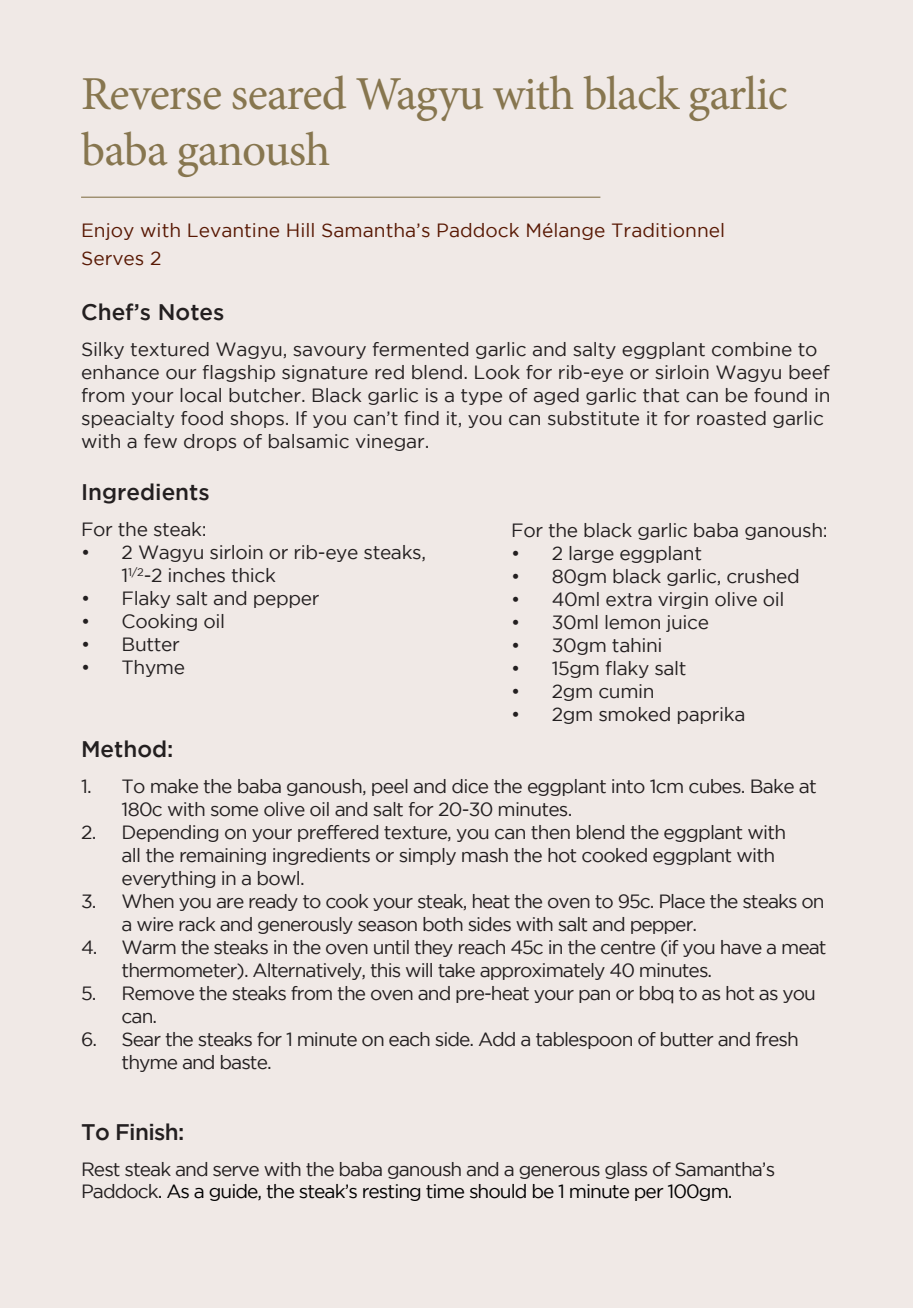
<style>
.page{position:relative;width:913px;height:1308px;background:#fff}
.page>*{position:absolute;margin:0;border:0;box-sizing:border-box;transform-origin:0 0}
.t1{font:47.25px/56.7px "Minion Pro";letter-spacing:-.02em;color:#87764f}
.HEADING{font:500 22.5px "Gotham";color:#231f20}
.HEADING-2{font:500 22.5px "Gotham";letter-spacing:-.03em;color:#231f20}
.t2{font:19.12px/22.9px "Gotham";letter-spacing:-.04em;color:#231f20}
.t3{font:19.12px/22.9px "Gotham";letter-spacing:-.01em;color:#231f20}
.t4{font:19.12px/22.9px "Gotham";letter-spacing:-.02em;color:#231f20}
.t5{font:19.12px "Gotham";color:#581803}
.s1{color:#000}
</style>
<div class="page">
<div style="left:0;top:0;width:912px;height:1307px;background:#f0e9e6"></div>
<hr style="left:81px;top:197px;width:519px;height:1px;background:#87764f">
<p class="t1" style="left:81px;top:65px;width:708px">Reverse seared Wagyu with black garlic baba ganoush</p>
<p class="t5" style="left:81px;top:220px;width:645px">Enjoy with Levantine Hill Samantha’s Paddock Mélange Traditionnel</p>
<p class="t5" style="left:81px;top:247px;width:82px">Serves 2</p>
<p class="HEADING" style="left:81px;top:299px;width:145px">Chef’s Notes</p>
<p class="t3" style="left:81px;top:337px;width:750px">Silky textured Wagyu, savoury fermented garlic and salty eggplant combine to enhance our flagship signature red blend. Look for rib-eye or sirloin Wagyu beef from your local butcher. Black garlic is a type of aged garlic that can be found in speacialty food shops. If you can’t find it, you can substitute it for roasted garlic with a few drops of balsamic vinegar.</p>
<p class="HEADING" style="left:81px;top:479px;width:130px">Ingredients</p>
<p class="t4" style="left:81px;top:517px;width:127px">For the steak:</p>
<p class="t4" style="left:122px;top:540px;width:306px;text-indent:-40px">• 2 Wagyu sirloin or rib-eye steaks,<br>1<sup>1/2</sup>-2 inches thick</p>
<p class="t4" style="left:81px;top:586px;width:240px">• Flaky salt and pepper</p>
<p class="t4" style="left:81px;top:609px;width:146px">• Cooking oil</p>
<p class="t2" style="left:81px;top:632px;width:100px">• Butter</p>
<p class="t2" style="left:81px;top:655px;width:105px">• Thyme</p>
<p class="t4" style="left:511px;top:518px;width:318px">For the black garlic baba ganoush:</p>
<p class="t4" style="left:511px;top:541px;width:192px">• 2 large eggplant</p>
<p class="t4" style="left:511px;top:564px;width:290px">• 80gm black garlic, crushed</p>
<p class="t4" style="left:511px;top:587px;width:274px">• 40ml extra virgin olive oil</p>
<p class="t4" style="left:511px;top:610px;width:199px">• 30ml lemon juice</p>
<p class="t4" style="left:511px;top:633px;width:153px">• 30gm tahini</p>
<p class="t4" style="left:511px;top:656px;width:177px">• 15gm flaky salt</p>
<p class="t4" style="left:511px;top:679px;width:145px">• 2gm cumin</p>
<p class="t4" style="left:511px;top:702px;width:235px">• 2gm smoked paprika</p>
<p class="HEADING" style="left:81px;top:736px;width:94px">Method:</p>
<p class="t2" style="left:122px;top:774px;width:696px;text-indent:-40px">1. To make the baba ganoush, peel and dice the eggplant into 1cm cubes. Bake at<br>180c with some olive oil and salt for 20-30 minutes.</p>
<p class="t2" style="left:122px;top:820px;width:666px;text-indent:-40px">2. Depending on your preffered texture, you can then blend the eggplant with all the remaining ingredients or simply mash the hot cooked eggplant with everything in a bowl.</p>
<p class="t2" style="left:122px;top:889px;width:704px;text-indent:-40px">3. When you are ready to cook your steak, heat the oven to 95c. Place the steaks on a wire rack and generously season both sides with salt and pepper.</p>
<p class="t2" style="left:122px;top:935px;width:706px;text-indent:-40px">4. Warm the steaks in the oven until they reach 45c in the centre (if you have a meat thermometer). Alternatively, this will take approximately 40 minutes.</p>
<p class="t2" style="left:122px;top:981px;width:695px;text-indent:-40px">5. Remove the steaks from the oven and pre-heat your pan or bbq to as hot as you can.</p>
<p class="t2" style="left:122px;top:1027px;width:678px;text-indent:-40px">6. Sear the steaks for 1 minute on each side. Add a tablespoon of butter and fresh thyme and baste.</p>
<p class="HEADING-2" style="left:81px;top:1119px;width:105px">To Finish:</p>
<p class="t2" style="left:81px;top:1157px;width:695px">Rest steak and serve with the baba ganoush and a generous glass of Samantha’s<br>Paddock<span class="s1">. As a guide, the steak’s resting time should be 1 minute per 100gm.</span></p>
</div>
